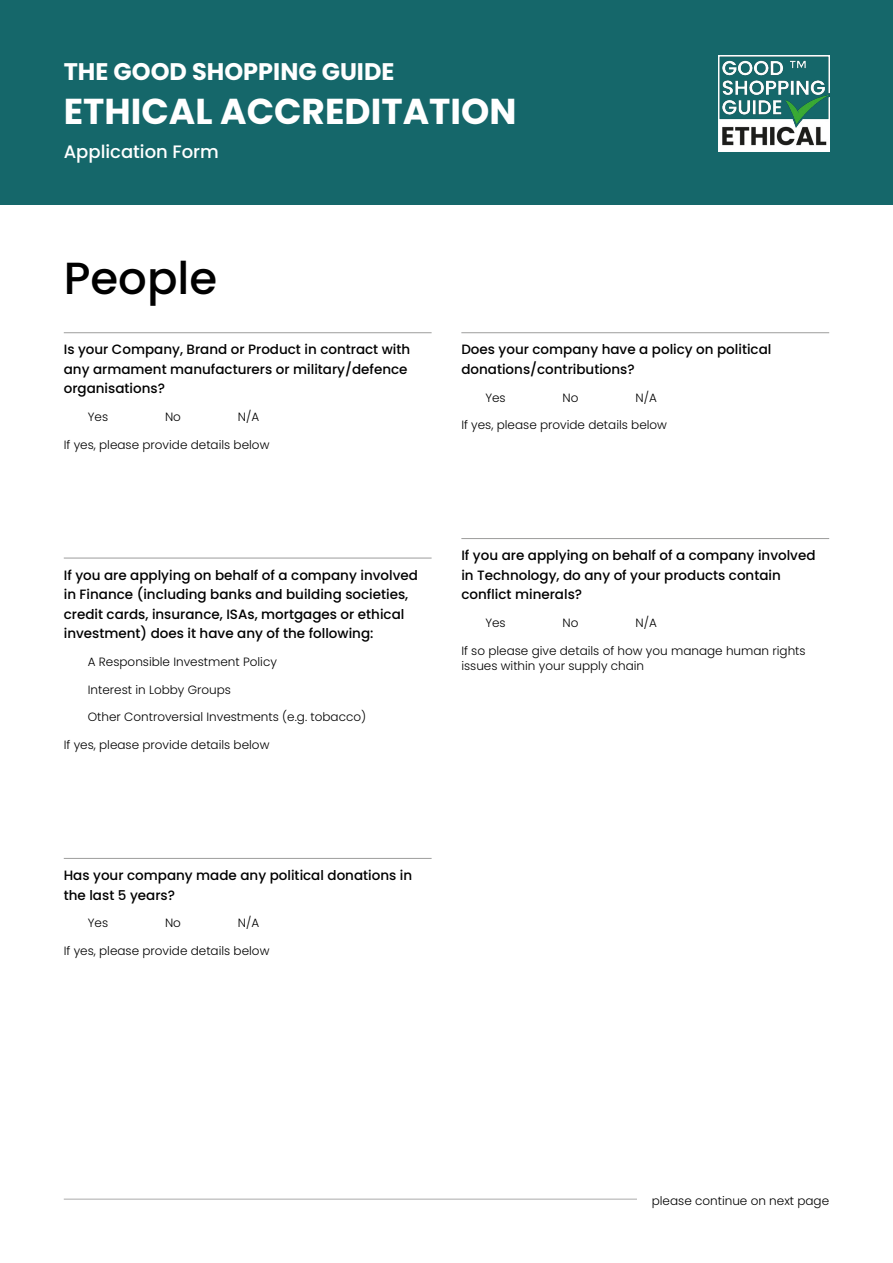
<style>
.page{position:relative;width:893px;height:1263px;background:#fff}
.page>*{position:absolute;margin:0;border:0;box-sizing:border-box;transform-origin:0 0}
.t1{font:500 45px "Poppins";color:#000}
.t2{font:700 36px "Poppins";color:#fff}
.t3{font:700 24px "Poppins";color:#fff}
.t4{font:500 18px "Poppins";color:#fff}
.t5{font:500 13.5px/19.5px "Poppins";color:#000}
.t6{font:300 12px/15px "Poppins";color:#000}
</style>
<div class="page">
<hr style="left:64px;top:332px;width:368px;height:1px;background:#9d9d9c">
<hr style="left:64px;top:558px;width:368px;height:1px;background:#9d9d9c">
<hr style="left:64px;top:858px;width:368px;height:1px;background:#9d9d9c">
<hr style="left:461px;top:332px;width:368px;height:1px;background:#9d9d9c">
<hr style="left:461px;top:538px;width:368px;height:1px;background:#9d9d9c">
<div style="left:0;top:0;width:893px;height:204px;background:#15676a"></div>
<img style="left:718px;top:55px;width:111px;height:96px">
<hr style="left:64px;top:1198px;width:573px;height:2px;background:#c6c6c6">
<h3 class="t3" style="left:64px;top:58px;width:332px">THE GOOD SHOPPING GUIDE</h3>
<h2 class="t2" style="left:64px;top:90px;width:454px">ETHICAL ACCREDITATION</h2>
<h3 class="t4" style="left:64px;top:141px;width:157px">Application Form</h3>
<h1 class="t1" style="left:64px;top:252px;width:155px">People</h1>
<p class="t5" style="left:64px;top:340px;width:348px">Is your Company, Brand or Product in contract with any armament manufacturers or military/defence organisations?</p>
<p class="t6" style="left:88px;top:409px;width:22px">Yes</p>
<p class="t6" style="left:165px;top:409px;width:17px">No</p>
<p class="t6" style="left:238px;top:409px;width:23px">N/A</p>
<p class="t6" style="left:64px;top:437px;width:207px">If yes, please provide details below</p>
<p class="t5" style="left:64px;top:565px;width:356px">If you are applying on behalf of a company involved in Finance (including banks and building societies, credit cards, insurance, ISAs, mortgages or ethical investment) does it have any of the following:</p>
<p class="t6" style="left:88px;top:654px;width:191px">A Responsible Investment Policy</p>
<p class="t6" style="left:88px;top:682px;width:145px">Interest in Lobby Groups</p>
<p class="t6" style="left:88px;top:710px;width:280px">Other Controversial Investments (e.g. tobacco)</p>
<p class="t6" style="left:64px;top:738px;width:207px">If yes, please provide details below</p>
<p class="t5" style="left:461px;top:340px;width:312px">Does your company have a policy on political donations/contributions?</p>
<p class="t6" style="left:485px;top:390px;width:22px">Yes</p>
<p class="t6" style="left:563px;top:390px;width:17px">No</p>
<p class="t6" style="left:635px;top:390px;width:23px">N/A</p>
<p class="t6" style="left:461px;top:418px;width:207px">If yes, please provide details below</p>
<p class="t5" style="left:461px;top:546px;width:356px">If you are applying on behalf of a company involved in Technology, do any of your products contain conflict minerals?</p>
<p class="t6" style="left:485px;top:615px;width:22px">Yes</p>
<p class="t6" style="left:563px;top:615px;width:17px">No</p>
<p class="t6" style="left:635px;top:615px;width:23px">N/A</p>
<p class="t6" style="left:461px;top:643px;width:346px">If so please give details of how you manage human rights issues within your supply chain</p>
<p class="t5" style="left:64px;top:866px;width:350px">Has your company made any political donations in the last 5 years?</p>
<p class="t6" style="left:88px;top:916px;width:22px">Yes</p>
<p class="t6" style="left:165px;top:916px;width:17px">No</p>
<p class="t6" style="left:238px;top:916px;width:23px">N/A</p>
<p class="t6" style="left:64px;top:943px;width:207px">If yes, please provide details below</p>
<p class="t6" style="left:652px;top:1193px;width:179px">please continue on next page</p>
</div>
